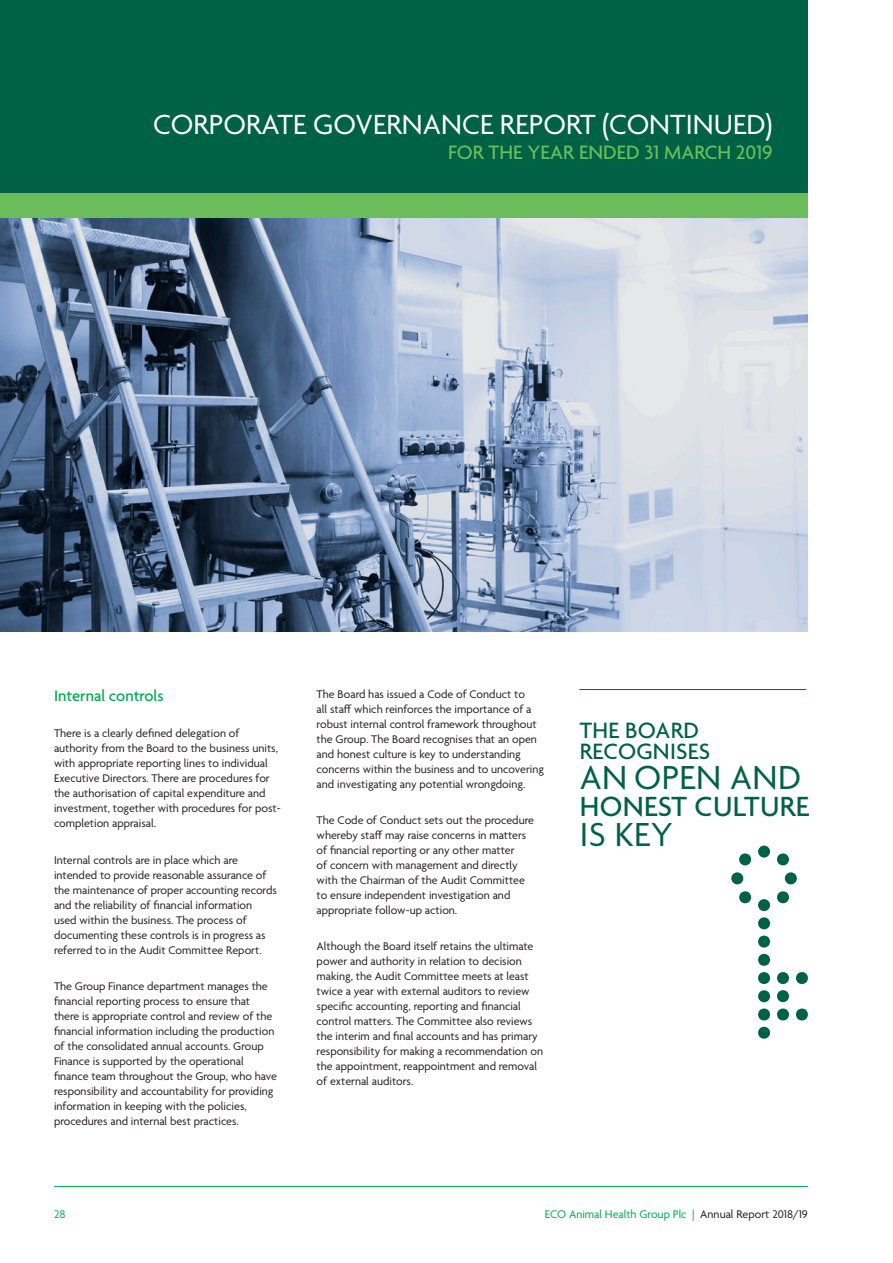
<style>
.page{position:relative;width:893px;height:1263px;background:#fff}
.page>*{position:absolute;margin:0;border:0;box-sizing:border-box;transform-origin:0 0}
.Body{font:36px "Agenda";letter-spacing:.01em;color:#006244}
.Heading_1{font:30px "Agenda";color:#fff}
.Body-2{font:500 30px "Agenda";letter-spacing:.01em;color:#006244}
.Body-3{font:500 24px/21px "Agenda";letter-spacing:.01em;color:#006244}
.Heading_1_5{font:500 21px "Agenda";color:#6bbc5b}
.Heading_2{font:500 16.5px "Agenda";color:#00a850}
.Body-4{font:12px/15px "Agenda";color:#231f20}
.t1{font:12px "Agenda";color:#00a850}
.s1{color:#231f20}
</style>
<div class="page">
<hr style="left:54px;top:1186px;width:754px;height:1px;background:#00a850">
<hr style="left:579px;top:689px;width:227px;height:1px;background:#006244">
<img style="left:0;top:218px;width:808px;height:413px">
<div style="left:758px;top:845px;width:12px;height:12px;background:#006244;border-radius:50%"></div>
<svg style="left:739px;top:853px;width:13px;height:13px"></svg>
<div style="left:731px;top:872px;width:12px;height:12px;background:#006244;border-radius:50%"></div>
<svg style="left:739px;top:891px;width:13px;height:13px"></svg>
<div style="left:758px;top:899px;width:12px;height:12px;background:#006244;border-radius:50%"></div>
<svg style="left:777px;top:891px;width:12px;height:13px"></svg>
<div style="left:785px;top:872px;width:12px;height:12px;background:#006244;border-radius:50%"></div>
<svg style="left:777px;top:853px;width:12px;height:13px"></svg>
<svg style="left:758px;top:917px;width:50px;height:122px"></svg>
<div style="left:0;top:0;width:808px;height:193px;background:#006244"></div>
<div style="left:0;top:193px;width:808px;height:25px;background:#6bbc5b"></div>
<p class="Heading_1" style="left:153px;top:109px;width:621px">CORPORATE GOVERNANCE REPORT (CONTINUED)</p>
<p class="Heading_1_5" style="left:448px;top:141px;width:326px">FOR THE YEAR ENDED 31 MARCH 2019</p>
<p class="Heading_2" style="left:54px;top:687px;width:111px">Internal controls</p>
<p class="Body-4" style="left:54px;top:727px;width:228px">There is a clearly defined delegation of authority from the Board to the business units, with appropriate reporting lines to individual Executive Directors. There are procedures for the authorisation of capital expenditure and investment, together with procedures for post&shy;completion appraisal.</p>
<p class="Body-4" style="left:54px;top:853px;width:224px">Internal controls are in place which are intended to provide reasonable assurance of the maintenance of proper accounting records and the reliability of financial information used within the business. The process of documenting these controls is in progress as referred to in the Audit Committee Report.</p>
<p class="Body-4" style="left:54px;top:979px;width:225px">The Group Finance department manages the financial reporting process to ensure that there is appropriate control and review of the financial information including the production of the consolidated annual accounts. Group Finance is supported by the operational finance team throughout the Group, who have responsibility and accountability for providing information in keeping with the policies, procedures and internal best practices.</p>
<p class="Body-4" style="left:317px;top:687px;width:229px">The Board has issued a Code of Conduct to<br>all staff which reinforces the importance of a robust internal control framework throughout the Group. The Board recognises that an open and honest culture is key to understanding concerns within the business and to uncovering and investigating any potential wrongdoing.</p>
<p class="Body-4" style="left:317px;top:813px;width:219px">The Code of Conduct sets out the procedure whereby staff may raise concerns in matters of financial reporting or any other matter<br>of concern with management and directly with the Chairman of the Audit Committee to ensure independent investigation and appropriate follow-up action.</p>
<p class="Body-4" style="left:317px;top:940px;width:228px">Although the Board itself retains the ultimate power and authority in relation to decision making, the Audit Committee meets at least twice a year with external auditors to review specific accounting, reporting and financial control matters. The Committee also reviews the interim and final accounts and has primary responsibility for making a recommendation on the appointment, reappointment and removal of external auditors.</p>
<p class="Body-3" style="left:580px;top:721px;width:132px">THE BOARD<br>RECOGNISES</p>
<p class="Body" style="left:580px;top:758px;width:223px">AN OPEN AND</p>
<p class="Body-2" style="left:580px;top:790px;width:231px">HONEST CULTURE</p>
<p class="Body" style="left:580px;top:815px;width:95px">IS KEY</p>
<p class="t1" style="left:54px;top:1207px;width:13px">28</p>
<p class="t1" style="left:545px;top:1207px;width:265px">ECO Animal Health Group Plc | <span class="s1">Annual Report 2018/19</span></p>
</div>
